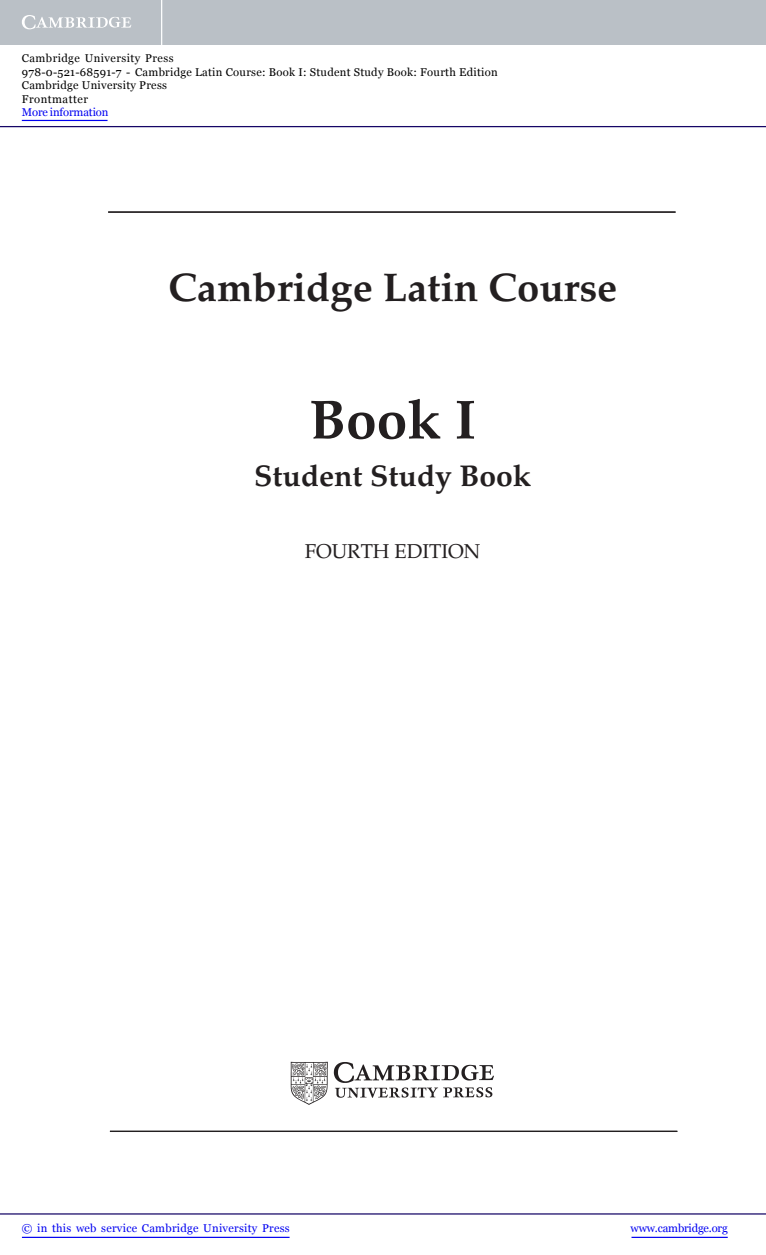
<style>
.page{position:relative;width:766px;height:1255px;background:#fff}
.page>*{position:absolute;margin:0;border:0;box-sizing:border-box;transform-origin:0 0}
.t1{font:700 55px "Macnew Palatino 12";color:#231f20}
.t2{font:700 40px "Macnew Palatino 12";color:#231f20}
.t3{font:700 30px "Macnew Palatino 12";color:#231f20}
.t4{font:20px "Macnew Palatino 12";color:#231f20}
.t5{font:11.25px/13.5px "Georgia";letter-spacing:.025em;color:#000}
.t6{font:11.25px "Georgia";letter-spacing:.025em;color:#0000f1}
.t7{font:11.25px "Georgia";letter-spacing:-.015em;color:#0000f1}
.t8{font:11.25px "Georgia";letter-spacing:-.01em;color:#0000f1}
</style>
<div class="page">
<hr style="left:110px;top:1131px;width:567px;height:1px;background:#231f20">
<hr style="left:108px;top:211px;width:567px;height:2px;background:#231f20">
<img style="left:291px;top:1061px;width:203px;height:44px">
<div style="left:0;top:0;width:765px;height:45px;background:#bac0c6"></div>
<svg style="left:22px;top:15px;width:109px;height:14px"></svg>
<hr style="left:161px;top:0;width:1px;height:45px;background:#fff">
<hr style="left:0;top:126px;width:765px;height:1px;background:#150666">
<hr style="left:631px;top:1237px;width:96px;height:1px;background:#0000f1">
<hr style="left:0;top:1213px;width:765px;height:1px;background:#150666">
<hr style="left:22px;top:1237px;width:267px;height:1px;background:#0000f1">
<hr style="left:22px;top:120px;width:85px;height:1px;background:#0000f1">
<p class="t5" style="left:22px;top:52px;width:477px">Cambridge University Press<br>978-0-521-68591-7 - Cambridge Latin Course: Book I: Student Study Book: Fourth Edition Cambridge University Press<br>Frontmatter</p>
<p class="t8" style="left:22px;top:106px;width:88px">More information</p>
<h2 class="t2" style="left:168px;top:264px;width:450px">Cambridge Latin Course</h2>
<h1 class="t1" style="left:309px;top:387px;width:168px">Book I</h1>
<h3 class="t3" style="left:254px;top:457px;width:278px">Student Study Book</h3>
<h3 class="t4" style="left:305px;top:539px;width:177px">FOURTH EDITION</h3>
<p class="t6" style="left:22px;top:1221px;width:269px">© in this web service Cambridge University Press</p>
<p class="t7" style="left:630px;top:1221px;width:99px">www.cambridge.org</p>
</div>
